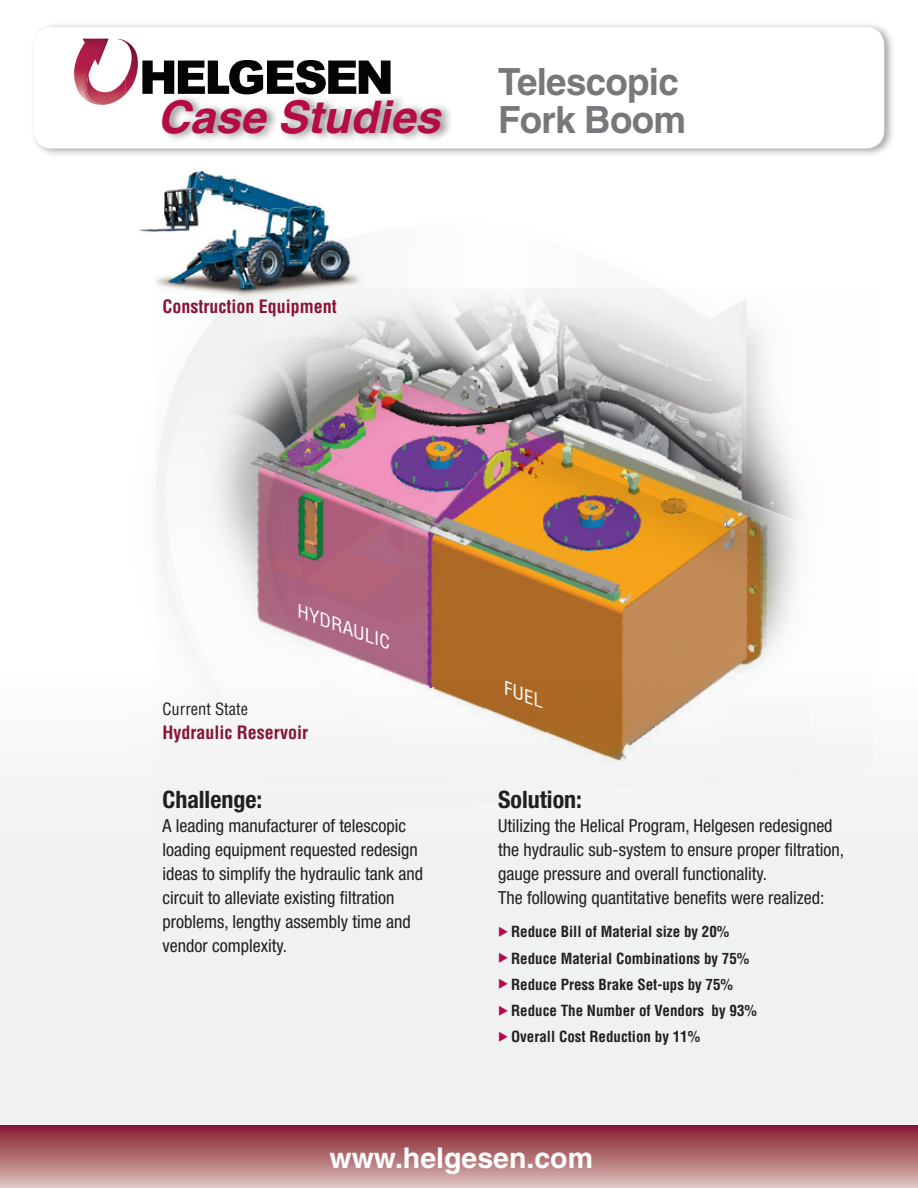
<style>
.page{position:relative;width:918px;height:1188px;background:#fff}
.page>*{position:absolute;margin:0;border:0;box-sizing:border-box;transform-origin:0 0}
.t1{font:italic 700 45px "Helvetica";color:#b50b47}
.t2{font:700 37.5px/38.2px "Helvetica";letter-spacing:-.02em;color:#76787b}
.t3{font:700 28.5px "Helvetica";color:#fff}
.t4{font:700 condensed 24px "Helvetica Neue";color:#231f20}
.t5{font:condensed 18px/24px "Helvetica Neue";color:#231f20}
.t6{font:700 condensed 18px "Helvetica";color:#861435}
.t7{font:italic condensed 17.25px "Helvetica";color:#fff;scale:1.16 1}
.t8{font:condensed 16.5px "Helvetica";color:#231f20}
.Challenge_Solution_B{font:700 condensed 15px "Helvetica";color:#231f20}
.s1{color:#b40b47}
</style>
<div class="page">
<div style="left:31px;top:22px;width:864px;height:135px;background:#231f20;opacity:.39"></div>
<div style="left:34px;top:27px;width:850px;height:121px;background:#fff;border-radius:18px"></div>
<div style="left:0;top:780px;width:918px;height:345px;background:#f0f1f2"></div>
<div style="left:0;top:1125px;width:918px;height:63px;background:linear-gradient(to bottom,#84182b,#dec6be)"></div>
<img style="left:109px;top:39px;width:17px;height:65px">
<img style="left:74px;top:39px;width:35px;height:66px">
<svg style="left:126px;top:43px;width:265px;height:51px"></svg>
<div style="left:159px;top:93px;width:295px;height:50px;background:#231f20;opacity:.55"></div>
<img style="left:139px;top:168px;width:223px;height:120px">
<img style="left:156px;top:288px;width:717px;height:542px">
<p class="t1" style="left:158px;top:90px;width:284px">Case Studies</p>
<p class="t2" style="left:498px;top:62px;width:190px">Telescopic<br>Fork Boom</p>
<p class="t6" style="left:162px;top:295px;width:176px">Construction Equipment</p>
<p class="t7" style="left:303px;top:601px;width:86px;rotate:20deg">HYDRAULIC</p>
<p class="t8" style="left:162px;top:699px;width:87px">Current State</p>
<p class="t6" style="left:162px;top:721px;width:147px">Hydraulic Reservoir</p>
<p class="t4" style="left:162px;top:785px;width:101px">Challenge:</p>
<p class="t5" style="left:162px;top:813px;width:262px">A leading manufacturer of telescopic loading equipment requested redesign ideas to simplify the hydraulic tank and circuit to alleviate existing filtration problems, lengthy assembly time and vendor complexity.</p>
<p class="t7" style="left:510px;top:678px;width:37px;rotate:20deg">FUEL</p>
<p class="t4" style="left:498px;top:785px;width:85px">Solution:</p>
<p class="t5" style="left:498px;top:813px;width:347px">Utilizing the Helical Program, Helgesen redesigned the hydraulic sub-system to ensure proper filtration, gauge pressure and overall functionality.<br>The following quantitative benefits were realized:</p>
<p class="Challenge_Solution_B" style="left:498px;top:922px;width:233px"><span class="s1">◆</span> Reduce Bill of Material size by 20%</p>
<p class="Challenge_Solution_B" style="left:498px;top:949px;width:253px"><span class="s1">◆</span> Reduce Material Combinations by 75%</p>
<p class="Challenge_Solution_B" style="left:498px;top:975px;width:237px"><span class="s1">◆</span> Reduce Press Brake Set-ups by 75%</p>
<p class="Challenge_Solution_B" style="left:498px;top:1001px;width:260px"><span class="s1">◆</span> Reduce The Number of Vendors by 93%</p>
<p class="Challenge_Solution_B" style="left:498px;top:1027px;width:204px"><span class="s1">◆</span> Overall Cost Reduction by 11%</p>
<p class="t3" style="left:330px;top:1140px;width:265px">www.helgesen.com</p>
</div>
